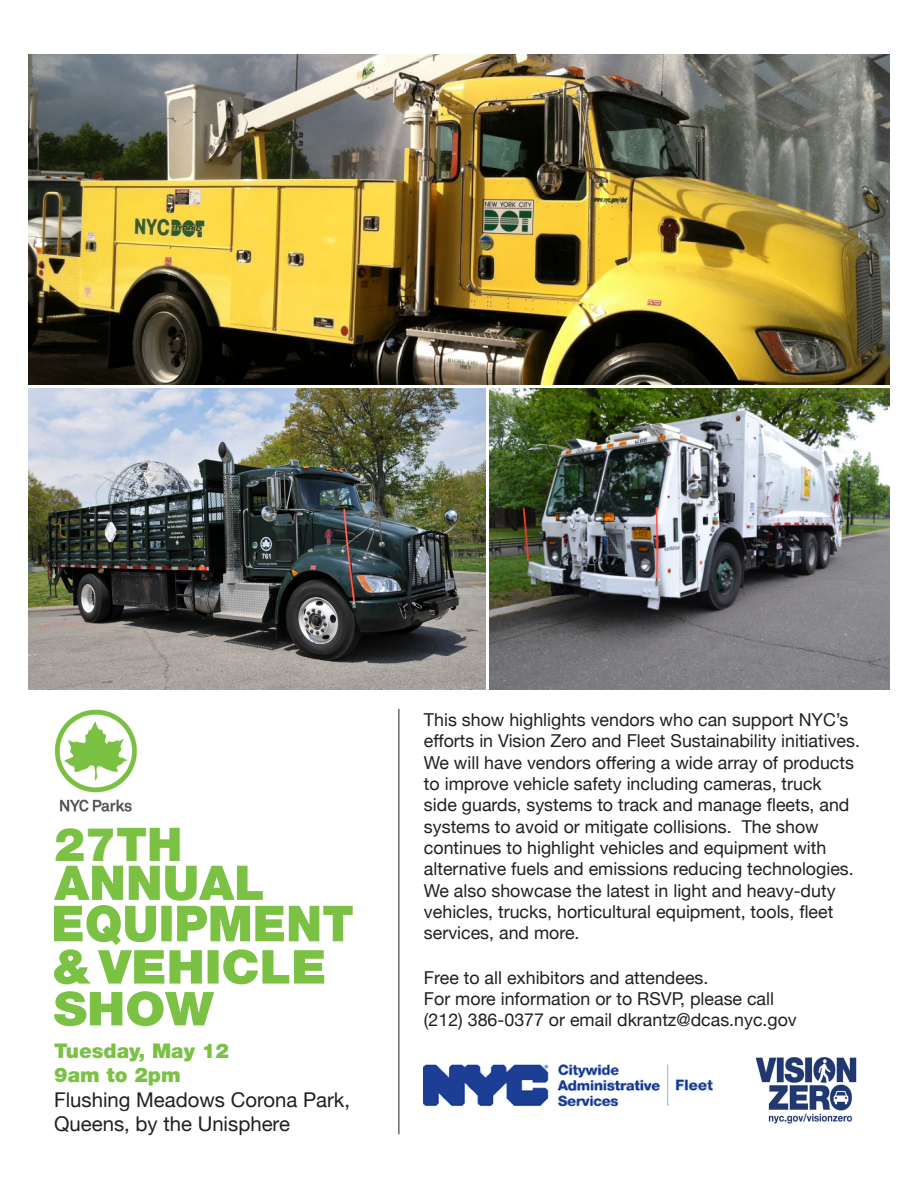
<style>
.page{position:relative;width:918px;height:1188px;background:#fff}
.page>*{position:absolute;margin:0;border:0;box-sizing:border-box;transform-origin:0 0}
.t1{font:900 46.5px "Helvetica Neue";color:#7bc144}
.t2{font:20.4px/24.5px "Helvetica Neue";color:#231f20}
.t3{font:900 20.4px "Helvetica Neue";color:#7bc144}
.t4{font:17.85px/21.3px "Helvetica Neue";color:#231f20}
</style>
<div class="page">
<img style="left:28px;top:54px;width:862px;height:330px">
<hr style="left:399px;top:709px;width:1px;height:425px;background:#231f20">
<svg style="left:54px;top:991px;width:160px;height:35px"></svg>
<svg style="left:54px;top:866px;width:299px;height:118px"></svg>
<img style="left:54px;top:710px;width:83px;height:102px">
<img style="left:424px;top:1064px;width:288px;height:43px">
<img style="left:28px;top:389px;width:458px;height:300px">
<img style="left:489px;top:389px;width:401px;height:300px">
<img style="left:755px;top:1057px;width:102px;height:67px">
<p class="t1" style="left:54px;top:816px;width:130px">27TH</p>
<p class="t3" style="left:54px;top:1039px;width:176px">Tuesday, May 12</p>
<p class="t3" style="left:54px;top:1063px;width:128px">9am to 2pm</p>
<p class="t2" style="left:54px;top:1087px;width:298px">Flushing Meadows Corona Park,<br>Queens, by the Unisphere</p>
<p class="t4" style="left:424px;top:709px;width:438px">This show highlights vendors who can support NYC’s efforts in Vision Zero and Fleet Sustainability initiatives.<br>We will have vendors offering a wide array of products to improve vehicle safety including cameras, truck<br>side guards, systems to track and manage fleets, and systems to avoid or mitigate collisions. The show continues to highlight vehicles and equipment with alternative fuels and emissions reducing technologies.<br>We also showcase the latest in light and heavy-duty vehicles, trucks, horticultural equipment, tools, fleet services, and more.</p>
<p class="t4" style="left:424px;top:966px;width:286px">Free to all exhibitors and attendees.</p>
<p class="t4" style="left:424px;top:988px;width:352px">For more information or to RSVP, please call</p>
<p class="t4" style="left:424px;top:1009px;width:374px">(212) 386-0377 or email dkrantz@dcas.nyc.gov</p>
</div>
